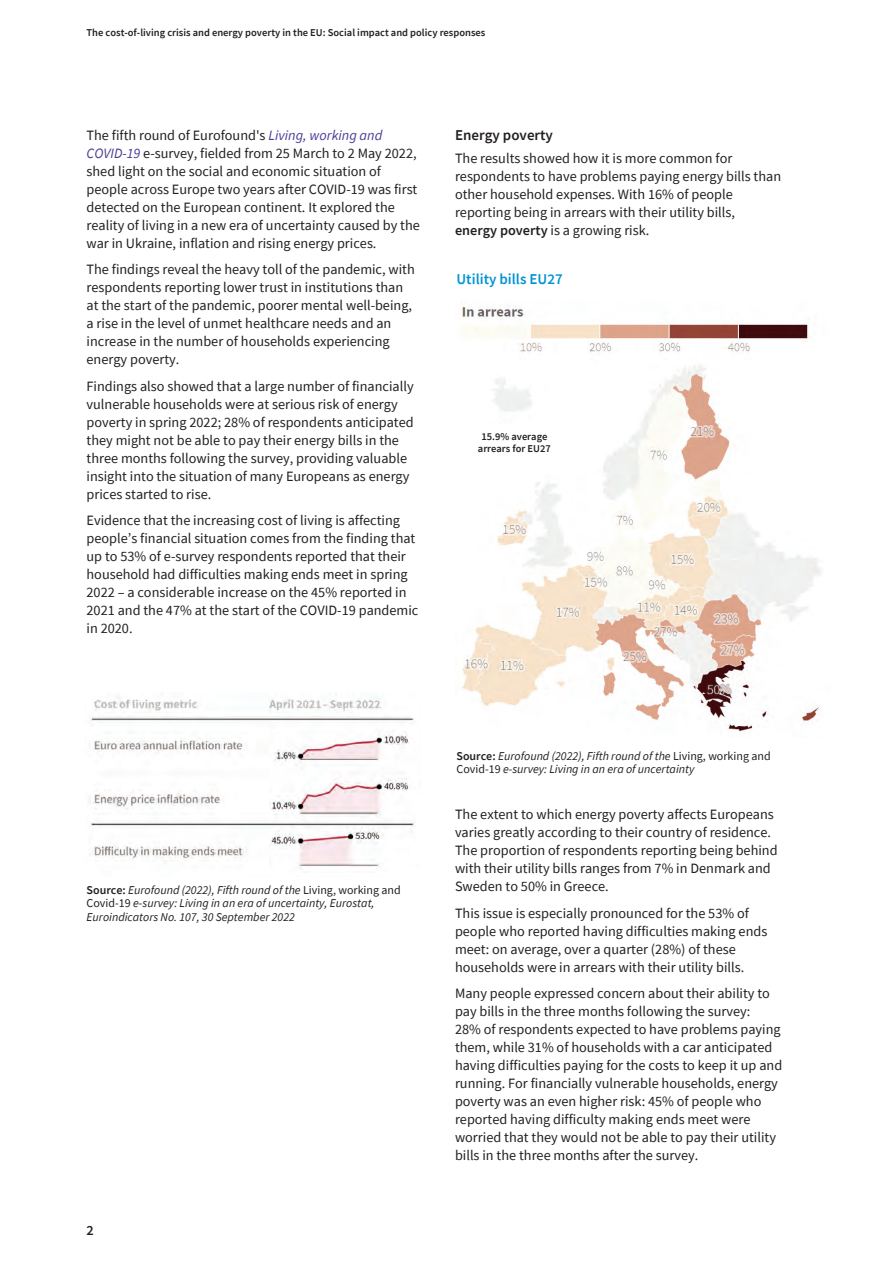
<style>
.page{position:relative;width:893px;height:1263px;background:#fff}
.page>*{position:absolute;margin:0;border:0;box-sizing:border-box;transform-origin:0 0}
.t1{font:600 15px "Source Sans Pro";color:#0093d5}
.t2{font:600 15px "Source Sans Pro";color:#231f20}
.t3{font:14.25px/18px "Source Sans Pro";color:#231f20}
.t4{font:600 14.25px "Source Sans Pro";color:#231f20}
.t5{font:italic 12px/13.5px "Source Sans Pro";color:#231f20}
.t6{font:600 10.5px/12px "Source Sans Pro";color:#231f20;text-align:center}
.s1{font-style:italic;color:#4e3c98}
.s2{font-weight:600}
.s3{font-weight:600;font-style:normal}
.s4{font-style:normal}
</style>
<div class="page">
<img style="left:89px;top:696px;width:326px;height:174px">
<img style="left:461px;top:306px;width:360px;height:426px">
<div style="left:464px;top:425px;width:101px;height:37px;background:#fff"></div>
<p class="t6" style="left:87px;top:26px;width:400px">The cost-of-living crisis and energy poverty in the EU: Social impact and policy responses</p>
<p class="t3" style="left:87px;top:126px;width:335px">The fifth round of Eurofound's <span class="s1">Living, working and COVID-19</span> e-survey, fielded from 25 March to 2 May 2022, shed light on the social and economic situation of people across Europe two years after COVID-19 was first detected on the European continent. It explored the reality of living in a new era of uncertainty caused by the war in Ukraine, inflation and rising energy prices.</p>
<p class="t3" style="left:87px;top:260px;width:330px">The findings reveal the heavy toll of the pandemic, with respondents reporting lower trust in institutions than at the start of the pandemic, poorer mental well-being, a rise in the level of unmet healthcare needs and an increase in the number of households experiencing energy poverty.</p>
<p class="t3" style="left:87px;top:377px;width:329px">Findings also showed that a large number of financially vulnerable households were at serious risk of energy poverty in spring 2022; 28% of respondents anticipated they might not be able to pay their energy bills in the three months following the survey, providing valuable insight into the situation of many Europeans as energy prices started to rise.</p>
<p class="t3" style="left:87px;top:511px;width:333px">Evidence that the increasing cost of living is affecting people’s financial situation comes from the finding that up to 53% of e-survey respondents reported that their household had difficulties making ends meet in spring 2022 – a considerable increase on the 45% reported in 2021 and the 47% at the start of the COVID-19 pandemic in 2020.</p>
<p class="t2" style="left:455px;top:126px;width:100px">Energy poverty</p>
<p class="t3" style="left:455px;top:148px;width:328px">The results showed how it is more common for respondents to have problems paying energy bills than other household expenses. With 16% of people reporting being in arrears with their utility bills,<br><span class="s2">energy poverty</span> is a growing risk.</p>
<p class="t1" style="left:456px;top:270px;width:108px">Utility bills EU27</p>
<p class="t6" style="left:478px;top:430px;width:74px">15.9% average arrears for EU27</p>
<p class="t5" style="left:87px;top:883px;width:316px"><span class="s3">Source:</span> Eurofound (2022), Fifth round of the <span class="s4">Living, working and<br>Covid-19</span> e-survey: Living in an era of uncertainty, Eurostat,<br>Euroindicators No. 107, 30 September 2022</p>
<p class="t4" style="left:87px;top:1221px;width:9px">2</p>
<p class="t5" style="left:456px;top:748px;width:316px"><span class="s3">Source:</span> Eurofound (2022), Fifth round of the <span class="s4">Living, working and<br>Covid-19</span> e-survey: Living in an era of uncertainty</p>
<p class="t3" style="left:455px;top:805px;width:324px">The extent to which energy poverty affects Europeans varies greatly according to their country of residence.<br>The proportion of respondents reporting being behind with their utility bills ranges from 7% in Denmark and Sweden to 50% in Greece.</p>
<p class="t3" style="left:455px;top:903px;width:314px">This issue is especially pronounced for the 53% of people who reported having difficulties making ends meet: on average, over a quarter (28%) of these households were in arrears with their utility bills.</p>
<p class="t3" style="left:455px;top:984px;width:329px">Many people expressed concern about their ability to pay bills in the three months following the survey:<br>28% of respondents expected to have problems paying them, while 31% of households with a car anticipated having difficulties paying for the costs to keep it up and running. For financially vulnerable households, energy poverty was an even higher risk: 45% of people who reported having difficulty making ends meet were worried that they would not be able to pay their utility bills in the three months after the survey.</p>
</div>
